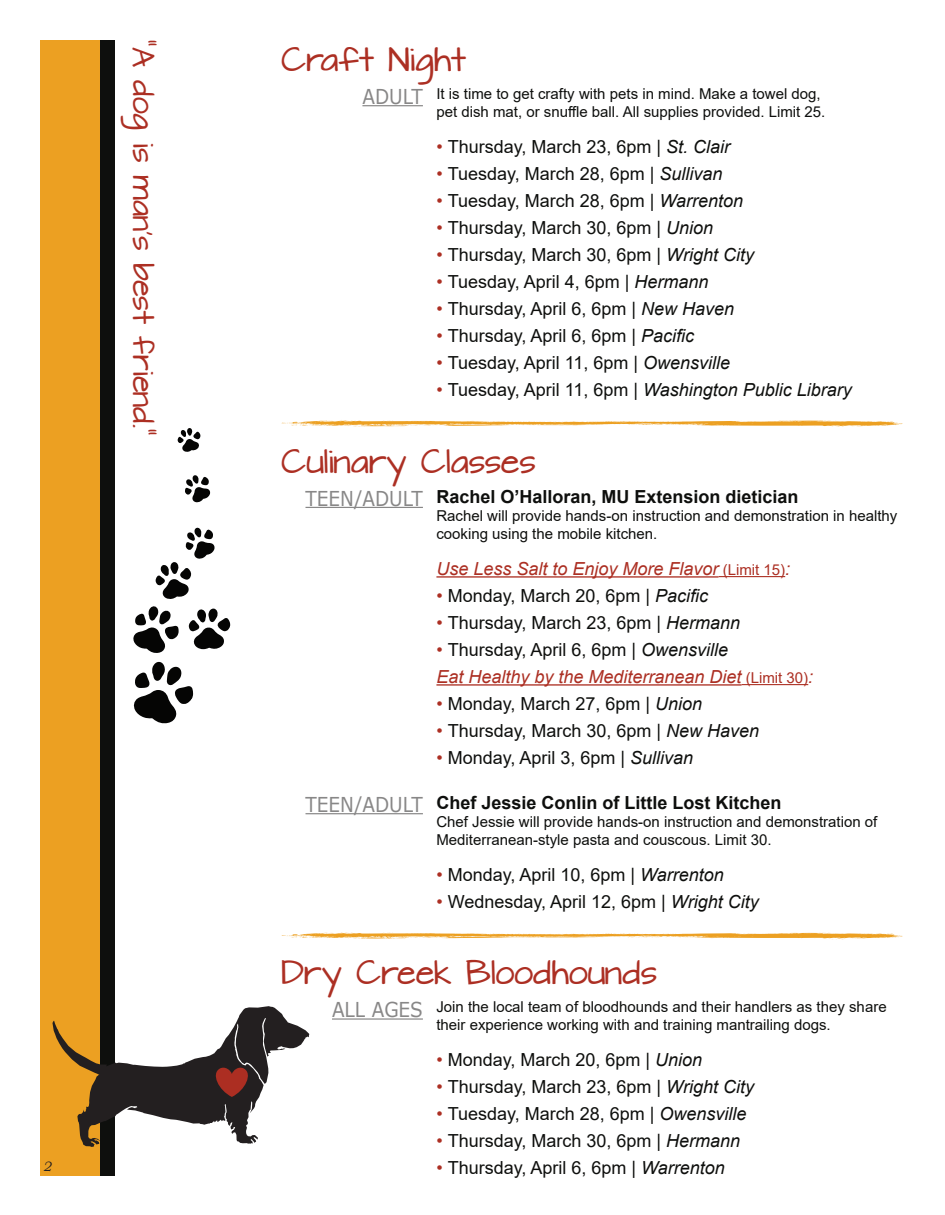
<style>
.page{position:relative;width:945px;height:1215px;background:#fff}
.page>*{position:absolute;margin:0;border:0;box-sizing:border-box;transform-origin:0 0}
.t1{font:28.5px "Architects Daughter";color:#ac2f23}
.t2{font:25.5px "Architects Daughter";color:#ac2f23}
.t3{font:20.55px "MS Reference Sans Serif";color:#888787;scale:.9 1}
.t4{font:18px "Arial";color:#0e0f0d}
.t5{font:italic 18px "Arial";color:#ac2f23}
.t6{font:700 18px "Arial";color:#0e0f0d}
.t7{font:italic 18px "Arial";color:#0e0f0d}
.t8{font:15px/18px "Arial";color:#0e0f0d}
.t9{font:italic 13.5px "Bookman Old Style";color:#231f20}
.s1{font-style:italic;color:#ac2f23}
.s2{font-style:italic}
.s3{color:#ac2f23}
.s4{font-style:normal}
.s5{font-style:normal;font-size:15px}
</style>
<div class="page">
<div style="left:40px;top:40px;width:61px;height:1136px;background:#eca022"></div>
<div style="left:100px;top:40px;width:15px;height:1136px;background:#0e0f0d"></div>
<svg style="left:52px;top:1006px;width:257px;height:141px"></svg>
<svg style="left:133px;top:661px;width:60px;height:63px"></svg>
<svg style="left:133px;top:606px;width:46px;height:47px"></svg>
<svg style="left:189px;top:608px;width:42px;height:41px"></svg>
<svg style="left:155px;top:527px;width:60px;height:72px"></svg>
<svg style="left:185px;top:475px;width:25px;height:27px"></svg>
<svg style="left:177px;top:428px;width:24px;height:24px"></svg>
<hr style="left:362px;top:105px;width:61px;height:1px;background:#888787">
<hr style="left:332px;top:1018px;width:91px;height:2px;background:#888787">
<hr style="left:436px;top:576px;width:283px;height:2px;background:#ac2f23">
<hr style="left:719px;top:576px;width:66px;height:1px;background:#ac2f23">
<hr style="left:436px;top:684px;width:306px;height:2px;background:#ac2f23">
<hr style="left:742px;top:684px;width:66px;height:1px;background:#ac2f23">
<hr style="left:306px;top:507px;width:117px;height:1px;background:#888787">
<svg style="left:281px;top:420px;width:622px;height:7px"></svg>
<svg style="left:281px;top:932px;width:622px;height:7px"></svg>
<hr style="left:306px;top:813px;width:117px;height:1px;background:#888787">
<p class="t2" style="left:161px;top:39px;width:398px;rotate:90deg">“A dog is man’s best friend.”</p>
<p class="t9" style="left:43px;top:1157px;width:10px">2</p>
<p class="t1" style="left:281px;top:39px;width:186px">Craft Night</p>
<p class="t3" style="left:362px;top:83px;width:69px">ADULT</p>
<p class="t8" style="left:436px;top:85px;width:390px">It is time to get crafty with pets in mind. Make a towel dog, pet dish mat, or snuffle ball. All supplies provided. Limit 25.</p>
<p class="t4" style="left:436px;top:134px;width:295px"><span class="s1">•</span> Thursday, March 23, 6pm | <span class="s2">St. Clair</span></p>
<p class="t4" style="left:436px;top:161px;width:288px"><span class="s1">•</span> Tuesday, March 28, 6pm | <span class="s2">Sullivan</span></p>
<p class="t4" style="left:436px;top:188px;width:308px"><span class="s1">•</span> Tuesday, March 28, 6pm | <span class="s2">Warrenton</span></p>
<p class="t4" style="left:436px;top:215px;width:278px"><span class="s1">•</span> Thursday, March 30, 6pm | <span class="s2">Union</span></p>
<p class="t4" style="left:436px;top:242px;width:319px"><span class="s1">•</span> Thursday, March 30, 6pm | <span class="s2">Wright City</span></p>
<p class="t4" style="left:436px;top:269px;width:274px"><span class="s1">•</span> Tuesday, April 4, 6pm | <span class="s2">Hermann</span></p>
<p class="t4" style="left:436px;top:296px;width:299px"><span class="s1">•</span> Thursday, April 6, 6pm | <span class="s2">New Haven</span></p>
<p class="t4" style="left:436px;top:323px;width:259px"><span class="s1">•</span> Thursday, April 6, 6pm | <span class="s2">Pacific</span></p>
<p class="t4" style="left:436px;top:350px;width:295px"><span class="s1">•</span> Tuesday, April 11, 6pm | <span class="s2">Owensville</span></p>
<p class="t7" style="left:436px;top:378px;width:417px"><span class="s3">•</span> <span class="s4">Tuesday, April 11, 6pm |</span> Washington Public Library</p>
<p class="t1" style="left:281px;top:441px;width:256px">Culinary Classes</p>
<p class="t3" style="left:306px;top:485px;width:132px">TEEN/ADULT</p>
<p class="t3" style="left:306px;top:791px;width:132px">TEEN/ADULT</p>
<p class="t6" style="left:436px;top:484px;width:364px">Rachel O’Halloran, MU Extension dietician</p>
<p class="t8" style="left:436px;top:507px;width:463px">Rachel will provide hands-on instruction and demonstration in healthy cooking using the mobile kitchen.</p>
<p class="t5" style="left:436px;top:557px;width:355px">Use Less Salt to Enjoy More Flavor <span class="s5">(Limit 15)</span>:</p>
<p class="t4" style="left:436px;top:583px;width:273px"><span class="s1">•</span> Monday, March 20, 6pm | <span class="s2">Pacific</span></p>
<p class="t4" style="left:436px;top:610px;width:305px"><span class="s1">•</span> Thursday, March 23, 6pm | <span class="s2">Hermann</span></p>
<p class="t4" style="left:436px;top:637px;width:293px"><span class="s1">•</span> Thursday, April 6, 6pm | <span class="s2">Owensville</span></p>
<p class="t5" style="left:436px;top:665px;width:378px">Eat Healthy by the Mediterranean Diet <span class="s5">(Limit 30)</span>:</p>
<p class="t4" style="left:436px;top:691px;width:267px"><span class="s1">•</span> Monday, March 27, 6pm | <span class="s2">Union</span></p>
<p class="t4" style="left:436px;top:718px;width:324px"><span class="s1">•</span> Thursday, March 30, 6pm | <span class="s2">New Haven</span></p>
<p class="t4" style="left:436px;top:745px;width:258px"><span class="s1">•</span> Monday, April 3, 6pm | <span class="s2">Sullivan</span></p>
<p class="t6" style="left:436px;top:790px;width:347px">Chef Jessie Conlin of Little Lost Kitchen</p>
<p class="t8" style="left:436px;top:813px;width:443px">Chef Jessie will provide hands-on instruction and demonstration of<br>Mediterranean-style pasta and couscous. Limit 30.</p>
<p class="t4" style="left:436px;top:862px;width:289px"><span class="s1">•</span> Monday, April 10, 6pm | <span class="s2">Warrenton</span></p>
<p class="t4" style="left:436px;top:889px;width:324px"><span class="s1">•</span> Wednesday, April 12, 6pm | <span class="s2">Wright City</span></p>
<p class="t1" style="left:281px;top:953px;width:377px">Dry Creek Bloodhounds</p>
<p class="t3" style="left:332px;top:997px;width:103px">ALL AGES</p>
<p class="t8" style="left:436px;top:998px;width:452px">Join the local team of bloodhounds and their handlers as they share their experience working with and training mantrailing dogs.</p>
<p class="t4" style="left:436px;top:1048px;width:267px"><span class="s1">•</span> Monday, March 20, 6pm | <span class="s2">Union</span></p>
<p class="t4" style="left:436px;top:1075px;width:319px"><span class="s1">•</span> Thursday, March 23, 6pm | <span class="s2">Wright City</span></p>
<p class="t4" style="left:436px;top:1102px;width:312px"><span class="s1">•</span> Tuesday, March 28, 6pm | <span class="s2">Owensville</span></p>
<p class="t4" style="left:436px;top:1129px;width:305px"><span class="s1">•</span> Thursday, March 30, 6pm | <span class="s2">Hermann</span></p>
<p class="t4" style="left:436px;top:1156px;width:290px"><span class="s1">•</span> Thursday, April 6, 6pm | <span class="s2">Warrenton</span></p>
</div>
